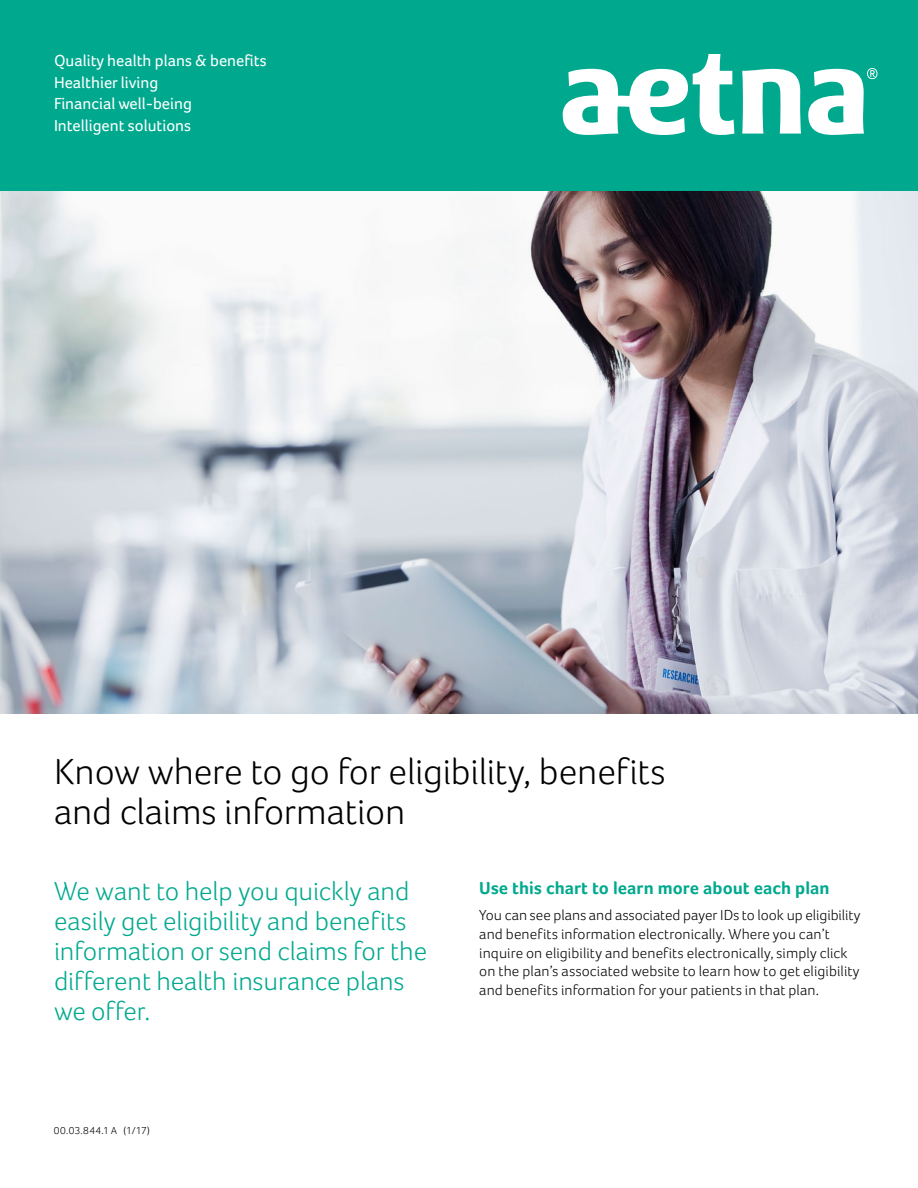
<style>
.page{position:relative;width:918px;height:1188px;background:#fff}
.page>*{position:absolute;margin:0;border:0;box-sizing:border-box;transform-origin:0 0}
.Headline_Light_2{font:300 37.5px/40.5px "Foco";letter-spacing:-.005em;color:#000}
.Callout{font:300 27px/30px "Foco";letter-spacing:-.005em;color:#00a98e}
.Color_Header{font:700 18px "Foco";letter-spacing:.005em;color:#00a98e}
.Organizing_Principle{font:16.5px "Foco";color:#fff}
.Body{font:300 15px/18.8px "Foco";letter-spacing:.005em;color:#000}
.Copyright_Part_Numbe{font:300 10.5px "Foco";letter-spacing:.04em;color:#000}
</style>
<div class="page">
<img style="left:0;top:190px;width:918px;height:524px">
<div style="left:0;top:0;width:918px;height:190px;background:#00a98e"></div>
<svg style="left:563px;top:54px;width:314px;height:81px"></svg>
<p class="Organizing_Principle" style="left:54px;top:51px;width:214px">Quality health plans &amp; benefits</p>
<p class="Organizing_Principle" style="left:54px;top:72px;width:106px">Healthier living</p>
<p class="Organizing_Principle" style="left:54px;top:94px;width:139px">Financial well-being</p>
<p class="Organizing_Principle" style="left:54px;top:116px;width:139px">Intelligent solutions</p>
<h1 class="Headline_Light_2" style="left:54px;top:751px;width:613px">Know where to go for eligibility, benefits and claims information</h1>
<p class="Callout" style="left:54px;top:876px;width:375px">We want to help you quickly and easily get eligibility and benefits information or send claims for the different health insurance plans we offer.</p>
<h2 class="Color_Header" style="left:479px;top:877px;width:352px">Use this chart to learn more about each plan</h2>
<p class="Body" style="left:479px;top:906px;width:383px">You can see plans and associated payer IDs to look up eligibility and benefits information electronically. Where you can’t inquire on eligibility and benefits electronically, simply click on the plan’s associated website to learn how to get eligibility and benefits information for your patients in that plan.</p>
<p class="Copyright_Part_Numbe" style="left:54px;top:1124px;width:97px">00.03.844.1 A (1/17)</p>
</div>
